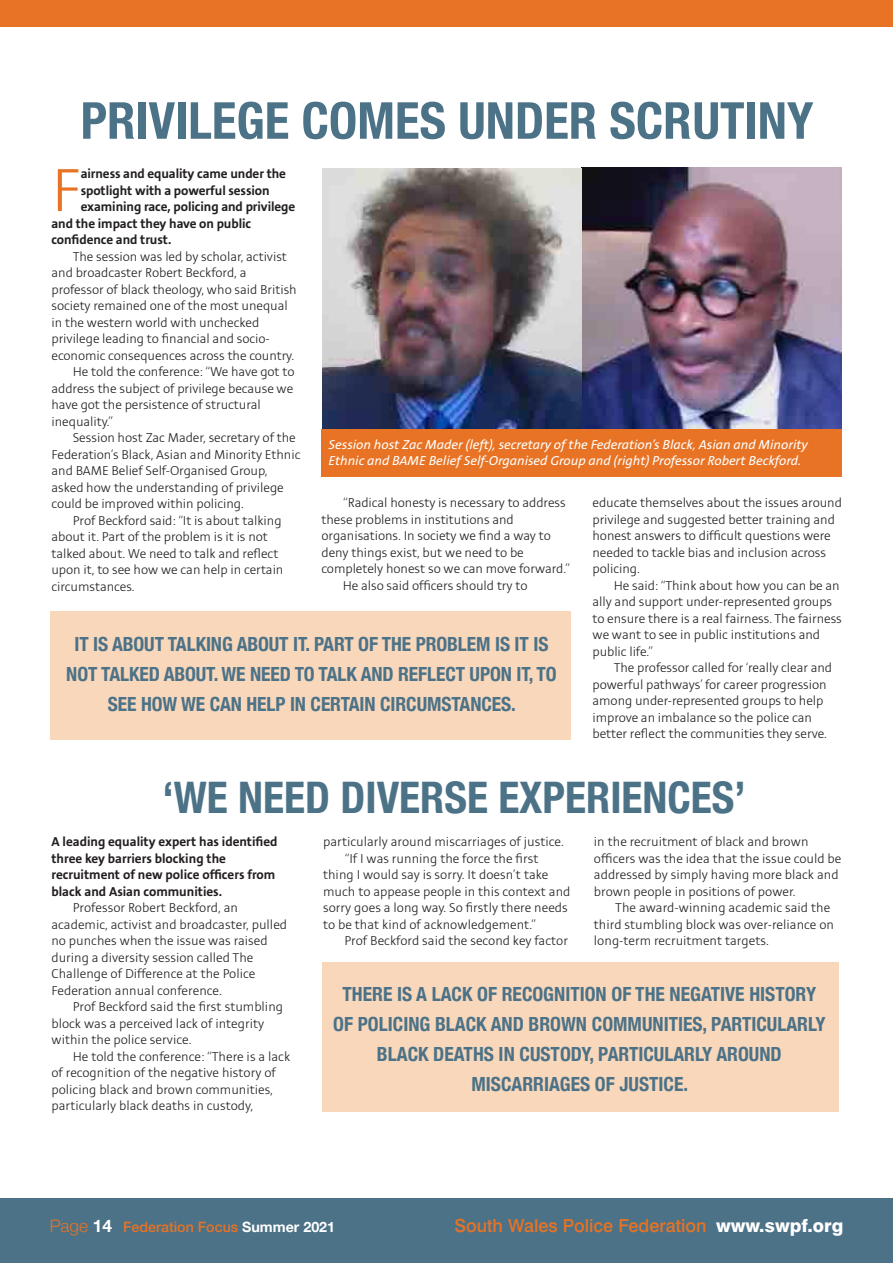
<style>
.page{position:relative;width:893px;height:1263px;background:#fff}
.page>*{position:absolute;margin:0;border:0;box-sizing:border-box;transform-origin:0 0}
.t1{font:300 67.35px "Stinnes Sans";color:#e87324}
.t2{font:700 condensed 51px "Helvetica Neue";color:#4c7287}
.t3{font:700 condensed 43.5px "Helvetica Neue";color:#4c7287}
.t4{font:700 condensed 19.5px/30px "Helvetica Neue";color:#4c7287;text-align:center}
.t5{font:500 18px "Swiss 721 BT";color:#e87324}
.t6{font:300 14.25px/16.5px "Stinnes Sans";letter-spacing:-.005em;color:#231f20}
.t7{font:700 14.25px/16.5px "Stinnes Sans";letter-spacing:-.005em;color:#231f20}
.t8{font:italic 14.25px/16.5px "Stinnes Sans";color:#fff}
.t9{font:500 14.25px "Helvetica Neue";color:#e87324}
.s1{font-weight:300;font-size:17.25px}
.s2{font-weight:700;font-size:17.25px;color:#fff}
.s3{font-weight:700;color:#fff}
.s4{font-weight:800;color:#fff}
</style>
<div class="page">
<div style="left:0;top:1199px;width:893px;height:64px;background:#4c7287"></div>
<div style="left:0;top:0;width:893px;height:27px;background:#e87324"></div>
<img style="left:582px;top:167px;width:260px;height:262px">
<img style="left:322px;top:169px;width:260px;height:260px">
<div style="left:50px;top:612px;width:520px;height:128px;background:#f9d7bb"></div>
<div style="left:322px;top:429px;width:520px;height:48px;background:#e87324"></div>
<div style="left:323px;top:962px;width:516px;height:149px;background:#f9d7bb"></div>
<p class="t2" style="left:81px;top:78px;width:734px">PRIVILEGE COMES UNDER SCRUTINY</p>
<p class="t1" style="left:52px;top:159px;width:31px">F</p>
<p class="t7" style="left:81px;top:166px;width:207px">airness and equality came under the</p>
<p class="t7" style="left:81px;top:182px;width:190px">spotlight with a powerful session</p>
<p class="t7" style="left:81px;top:199px;width:216px">examining race, policing and privilege</p>
<p class="t7" style="left:52px;top:215px;width:201px">and the impact they have on public</p>
<p class="t7" style="left:52px;top:232px;width:121px">confidence and trust.</p>
<p class="t6" style="left:52px;top:248px;width:247px;text-indent:21px">The session was led by scholar, activist and broadcaster Robert Beckford, a professor of black theology, who said British society remained one of the most unequal in the western world with unchecked privilege leading to financial and socio&shy;economic consequences across the country.</p>
<p class="t6" style="left:52px;top:364px;width:245px;text-indent:21px">He told the conference: “We have got to address the subject of privilege because we have got the persistence of structural inequality.”</p>
<p class="t6" style="left:52px;top:430px;width:250px;text-indent:21px">Session host Zac Mader, secretary of the Federation’s Black, Asian and Minority Ethnic and BAME Belief Self-Organised Group, asked how the understanding of privilege could be improved within policing.</p>
<p class="t6" style="left:52px;top:512px;width:233px;text-indent:21px">Prof Beckford said: “It is about talking about it. Part of the problem is it is not talked about. We need to talk and reflect upon it, to see how we can help in certain circumstances.</p>
<p class="t8" style="left:329px;top:436px;width:481px">Session host Zac Mader (left), secretary of the Federation’s Black, Asian and Minority<br>Ethnic and BAME Belief Self-Organised Group and (right) Professor Robert Beckford.</p>
<p class="t6" style="left:321px;top:495px;width:250px;text-indent:21px">“Radical honesty is necessary to address these problems in institutions and organisations. In society we find a way to deny things exist, but we need to be completely honest so we can move forward.”</p>
<p class="t6" style="left:343px;top:578px;width:186px">He also said officers should try to</p>
<p class="t6" style="left:592px;top:495px;width:251px">educate themselves about the issues around privilege and suggested better training and honest answers to difficult questions were needed to tackle bias and inclusion across policing.</p>
<p class="t6" style="left:592px;top:578px;width:251px;text-indent:21px">He said: “Think about how you can be an ally and support under-represented groups to ensure there is a real fairness. The fairness we want to see in public institutions and public life.”</p>
<p class="t6" style="left:592px;top:660px;width:241px;text-indent:21px">The professor called for ‘really clear and powerful pathways’ for career progression among under-represented groups to help improve an imbalance so the police can better reflect the communities they serve.</p>
<p class="t4" style="left:66px;top:627px;width:492px">IT IS ABOUT TALKING ABOUT IT. PART OF THE PROBLEM IS IT IS<br>NOT TALKED ABOUT. WE NEED TO TALK AND REFLECT UPON IT, TO<br>SEE HOW WE CAN HELP IN CERTAIN CIRCUMSTANCES.</p>
<p class="t3" style="left:163px;top:761px;width:585px">‘WE NEED DIVERSE EXPERIENCES’</p>
<p class="t6" style="left:323px;top:834px;width:242px">particularly around miscarriages of justice.</p>
<p class="t6" style="left:323px;top:850px;width:249px;text-indent:21px">“If I was running the force the first thing I would say is sorry. It doesn’t take much to appease people in this context and sorry goes a long way. So firstly there needs to be that kind of acknowledgement.”</p>
<p class="t6" style="left:344px;top:933px;width:225px">Prof Beckford said the second key factor</p>
<p class="t7" style="left:51px;top:834px;width:228px">A leading equality expert has identified three key barriers blocking the recruitment of new police officers from black and Asian communities.</p>
<p class="t6" style="left:51px;top:900px;width:237px;text-indent:21px">Professor Robert Beckford, an academic, activist and broadcaster, pulled no punches when the issue was raised during a diversity session called The Challenge of Difference at the Police Federation annual conference.</p>
<p class="t6" style="left:51px;top:999px;width:233px;text-indent:21px">Prof Beckford said the first stumbling block was a perceived lack of integrity within the police service.</p>
<p class="t6" style="left:51px;top:1048px;width:240px;text-indent:21px">He told the conference: “There is a lack of recognition of the negative history of policing black and brown communities, particularly black deaths in custody,</p>
<p class="t6" style="left:594px;top:834px;width:249px">in the recruitment of black and brown officers was the idea that the issue could be addressed by simply having more black and brown people in positions of power.</p>
<p class="t6" style="left:594px;top:900px;width:242px;text-indent:21px">The award-winning academic said the third stumbling block was over-reliance on long-term recruitment targets.</p>
<p class="t4" style="left:333px;top:978px;width:494px">THERE IS A LACK OF RECOGNITION OF THE NEGATIVE HISTORY OF POLICING BLACK AND BROWN COMMUNITIES, PARTICULARLY BLACK DEATHS IN CUSTODY, PARTICULARLY AROUND MISCARRIAGES OF JUSTICE.</p>
<p class="t9" style="left:50px;top:1215px;width:287px"><span class="s1">Page</span> <span class="s2">14</span> Federation Focus <span class="s3">Summer 2021</span></p>
<p class="t5" style="left:454px;top:1214px;width:391px">South Wales Police Federation <span class="s4">www.swpf.org</span></p>
</div>
